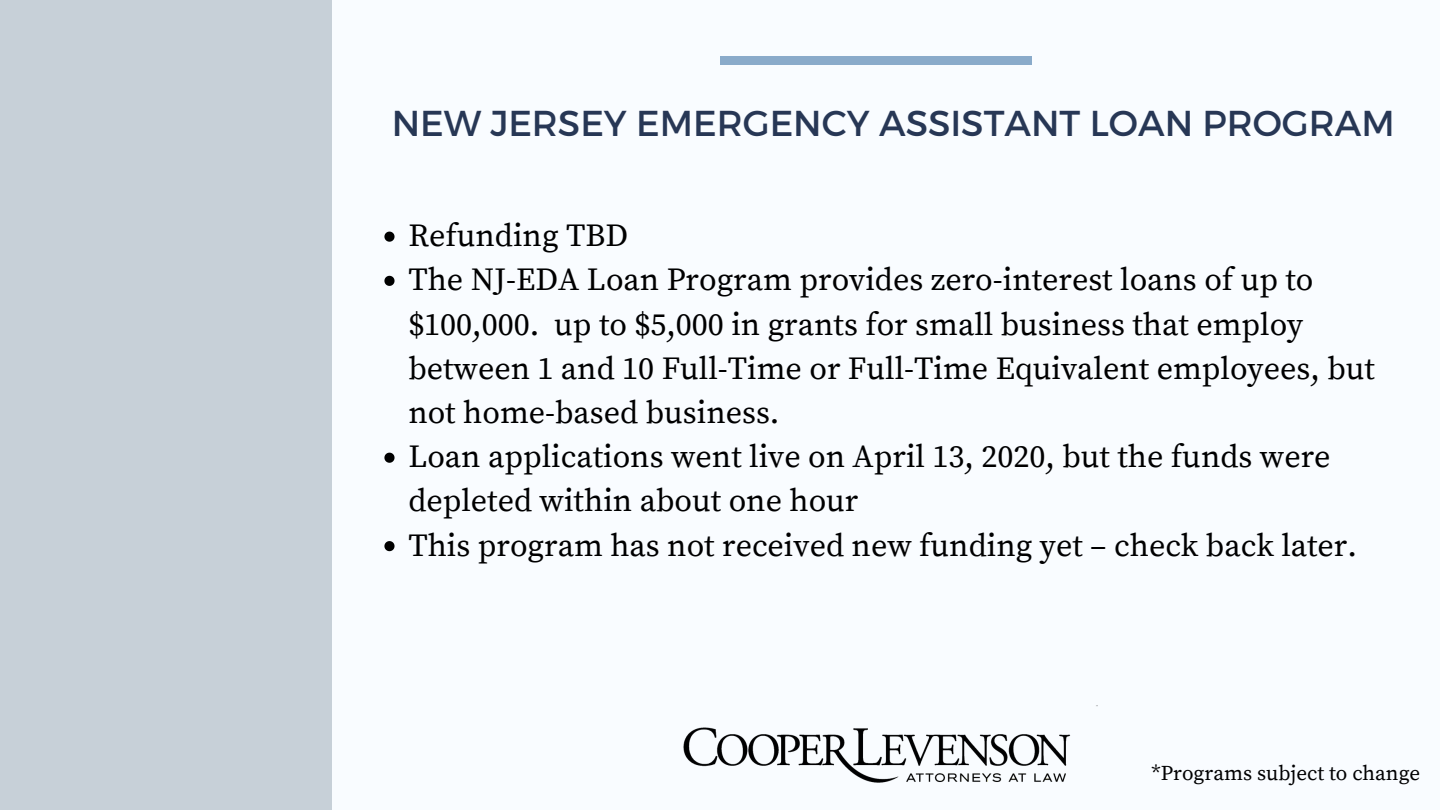
<style>
.page{position:relative;width:1440px;height:810px;background:#f9fcff}
.page>*{position:absolute;margin:0;border:0;box-sizing:border-box;transform-origin:0 0}
.t1{font:36px "Montserrat";color:#273755}
.t2{font:32px/44.2px "Source Serif Pro";color:#000}
.t3{font:21px "Source Serif Pro";color:#000}
</style>
<div class="page">
<div style="left:0;top:0;width:332px;height:810px;background:#c7d0d8"></div>
<div style="left:720px;top:57px;width:312px;height:8px;background:#8aabca"></div>
<svg style="left:384px;top:232px;width:11px;height:10px"></svg>
<svg style="left:384px;top:276px;width:11px;height:10px"></svg>
<svg style="left:384px;top:453px;width:11px;height:10px"></svg>
<svg style="left:384px;top:541px;width:11px;height:10px"></svg>
<img style="left:683px;top:705px;width:414px;height:78px">
<p class="t1" style="left:392px;top:100px;width:1005px">NEW JERSEY EMERGENCY ASSISTANT LOAN PROGRAM</p>
<p class="t2" style="left:408px;top:215px;width:968px">Refunding TBD<br>The NJ-EDA Loan Program provides zero-interest loans of up to $100,000. up to $5,000 in grants for small business that employ between 1 and 10 Full-Time or Full-Time Equivalent employees, but not home-based business.<br>Loan applications went live on April 13, 2020, but the funds were depleted within about one hour<br>This program has not received new funding yet – check back later.</p>
<p class="t3" style="left:1152px;top:761px;width:270px">*Programs subject to change</p>
</div>
